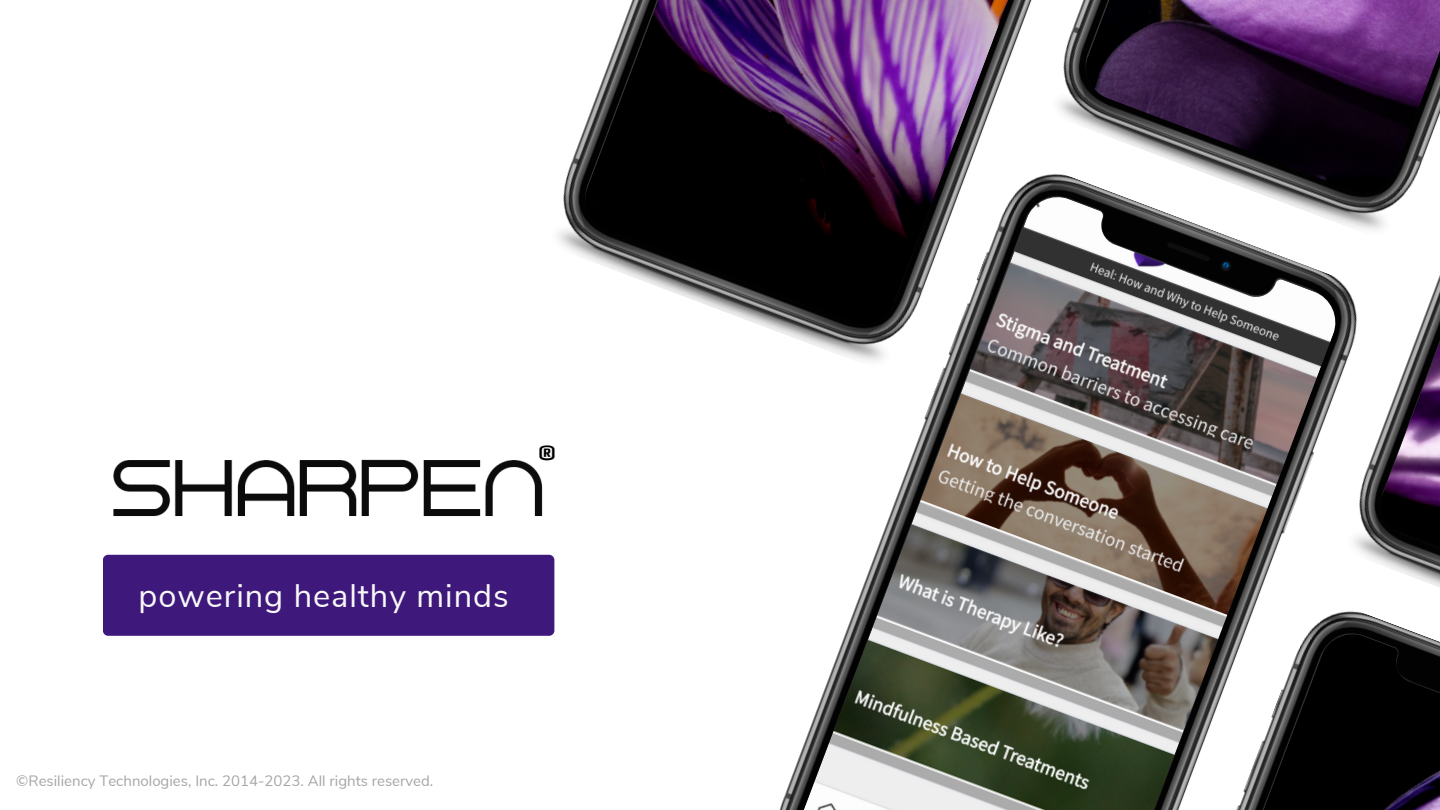
<style>
.page{position:relative;width:1440px;height:810px;background:#fff}
.page>*{position:absolute;margin:0;border:0;box-sizing:border-box;transform-origin:0 0}
.t1{font:32.5px "Nunito Sans";letter-spacing:.03em;color:#f8f8f8}
.t2{font:700 22.2px "Play";color:#000}
.t3{font:15px "Nunito Sans";color:#a6a6a6}
</style>
<div class="page">
<img style="left:793px;top:244px;width:542px;height:566px">
<img style="left:1164px;top:197px;width:171px;height:47px">
<img style="left:1164px;top:0;width:171px;height:197px">
<img style="left:1046px;top:595px;width:289px;height:215px">
<img style="left:1088px;top:630px;width:352px;height:180px">
<img style="left:1335px;top:0;width:105px;height:682px">
<img style="left:1377px;top:0;width:63px;height:634px">
<img style="left:558px;top:0;width:606px;height:376px">
<img style="left:581px;top:0;width:547px;height:328px">
<div style="left:103px;top:555px;width:451px;height:81px;background:#3e187b;border-radius:5px"></div>
<img style="left:113px;top:459px;width:430px;height:57px">
<p class="t2" style="left:539px;top:440px;width:19px">®</p>
<p class="t1" style="left:139px;top:575px;width:372px">powering healthy minds</p>
<p class="t3" style="left:16px;top:771px;width:419px">©Resiliency Technologies, Inc. 2014-2023. All rights reserved.</p>
</div>
